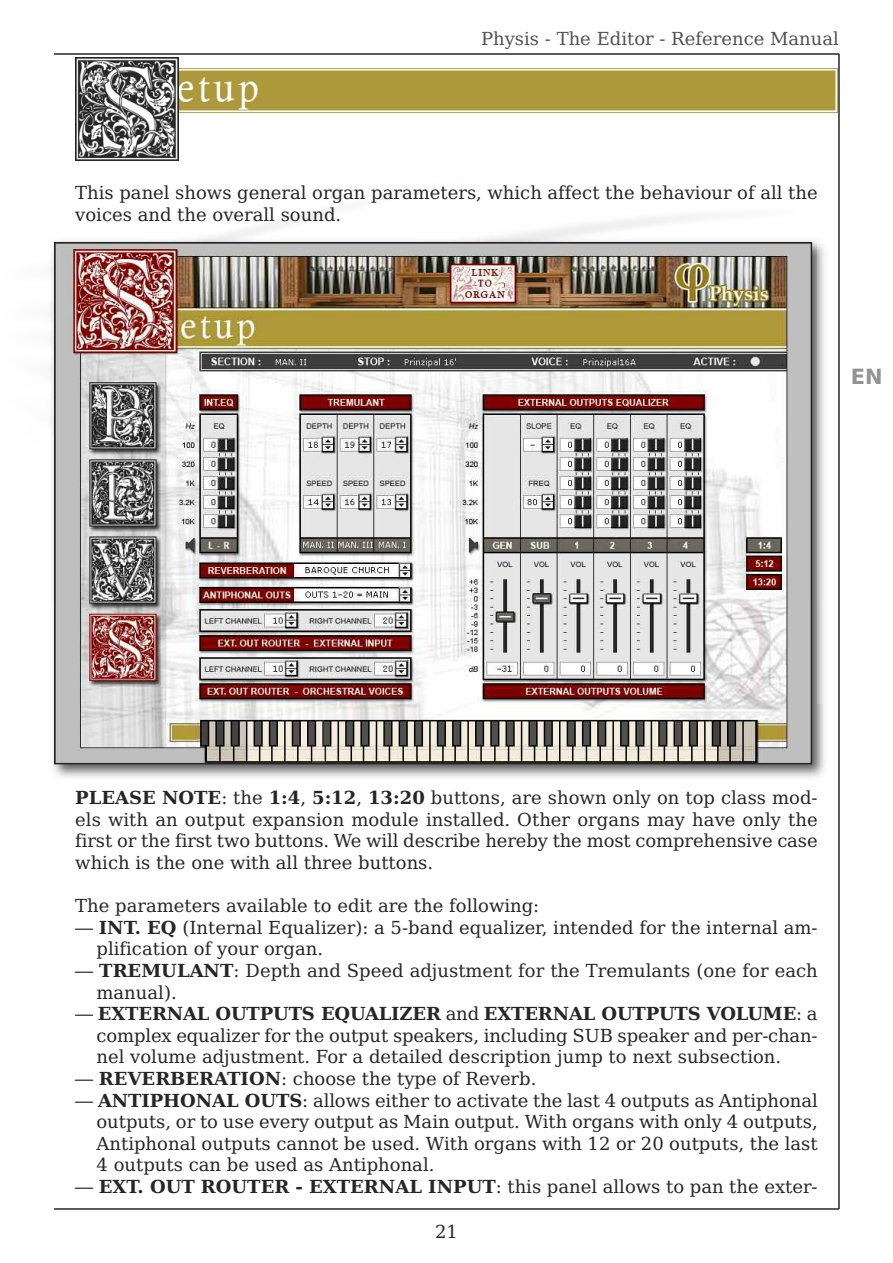
<style>
.page{position:relative;width:893px;height:1263px;background:#fff}
.page>*{position:absolute;margin:0;border:0;box-sizing:border-box;transform-origin:0 0}
.t1{font:700 21px "Bitstream Vera Sans";color:#939393}
.t2{font:18px/21.6px "Bitstream Vera Serif";color:#272627}
.t3{font:18px "Bitstream Vera Serif";color:#525152}
.s1{font-weight:700}
</style>
<div class="page">
<hr style="left:54px;top:53px;width:785px;height:2px;background:#272627">
<hr style="left:54px;top:1208px;width:785px;height:2px;background:#272627">
<hr style="left:838px;top:54px;width:2px;height:1155px;background:#272627">
<img style="left:75px;top:160px;width:630px;height:75px">
<div style="left:175px;top:67px;width:662px;height:48px;background:linear-gradient(to right,#fff,#fff)"></div>
<img style="left:179px;top:69px;width:658px;height:44px">
<img style="left:75px;top:57px;width:104px;height:103px">
<img style="left:50px;top:235px;width:775px;height:543px">
<img style="left:57px;top:245px;width:752px;height:516px">
<p class="t3" style="left:481px;top:28px;width:359px">Physis - The Editor - Reference Manual</p>
<p class="t2" style="left:75px;top:182px;width:744px">This panel shows general organ parameters, which affect the behaviour of all the voices and the overall sound.</p>
<p class="t1" style="left:851px;top:364px;width:33px">EN</p>
<p class="t2" style="left:75px;top:787px;width:744px;text-align:justify"><span class="s1">PLEASE NOTE</span>: the <span class="s1">1:4</span>, <span class="s1">5:12</span>, <span class="s1">13:20</span> buttons, are shown only on top class mod&shy;els with an output expansion module installed. Other organs may have only the first or the first two buttons. We will describe hereby the most comprehensive case which is the one with all three buttons.</p>
<p class="t2" style="left:75px;top:895px;width:466px">The parameters available to edit are the following:</p>
<p class="t2" style="left:97px;top:917px;width:723px;text-indent:-21px">— <span class="s1">INT. EQ</span> (Internal Equalizer): a 5-band equalizer, intended for the internal am&shy;plification of your organ.</p>
<p class="t2" style="left:97px;top:960px;width:723px;text-indent:-21px">— <span class="s1">TREMULANT</span>: Depth and Speed adjustment for the Tremulants (one for each manual).</p>
<p class="t2" style="left:97px;top:1003px;width:723px;text-align:justify;text-indent:-21px">— <span class="s1">EXTERNAL OUTPUTS EQUALIZER</span> and <span class="s1">EXTERNAL OUTPUTS VOLUME</span>: a complex equalizer for the output speakers, including SUB speaker and per-chan&shy;nel volume adjustment. For a detailed description jump to next subsection.</p>
<p class="t2" style="left:75px;top:1068px;width:463px">— <span class="s1">REVERBERATION</span>: choose the type of Reverb.</p>
<p class="t2" style="left:97px;top:1089px;width:723px;text-align:justify;text-indent:-21px">— <span class="s1">ANTIPHONAL OUTS</span>: allows either to activate the last 4 outputs as Antiphonal outputs, or to use every output as Main output. With organs with only 4 outputs, Antiphonal outputs cannot be used. With organs with 12 or 20 outputs, the last 4 outputs can be used as Antiphonal.</p>
<p class="t2" style="left:75px;top:1176px;width:744px">— <span class="s1">EXT. OUT ROUTER - EXTERNAL INPUT</span>: this panel allows to pan the exter-</p>
<p class="t2" style="left:435px;top:1221px;width:24px">21</p>
</div>
